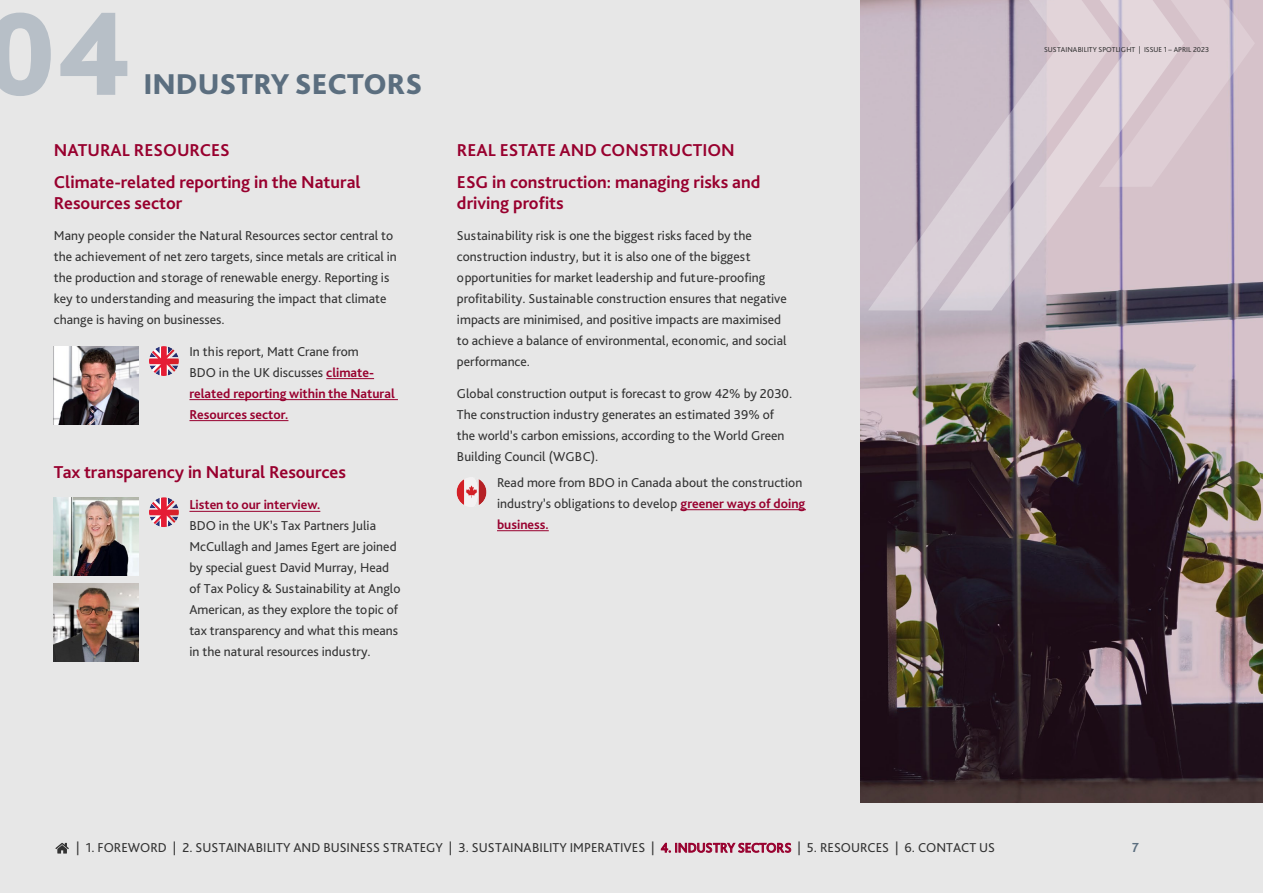
<style>
.page{position:relative;width:1263px;height:893px;background:#e7e7e7}
.page>*{position:absolute;margin:0;border:0;box-sizing:border-box;transform-origin:0 0}
.t1{font:800 123.45px "Bliss 2";color:#b7bfc7}
.t2{font:800 30px "Bliss 2";color:#5b6e7f}
.t3{font:700 18px/31.5px "Bliss 2";color:#98002e}
.t4{font:700 13.65px "Bliss 2";color:#5b6e7f}
.t5{font:13.5px/21px "Bliss Pro";color:#333}
.t6{font:700 13.5px/21px "Bliss 2";color:#98002e}
.t7{font:7.5px "Bliss Pro";color:#333}
.s1{font-family:"Bliss 2";font-weight:700;color:#98002e}
.s2{color:#98002e}
</style>
<div class="page">
<img style="left:860px;top:0;width:403px;height:803px">
<svg style="left:1184px;top:0;width:71px;height:187px"></svg>
<svg style="left:868px;top:0;width:71px;height:310px;fill:#cbbdc8"></svg>
<svg style="left:939px;top:0;width:245px;height:310px"></svg>
<svg style="left:149px;top:346px;width:30px;height:30px"></svg>
<svg style="left:149px;top:497px;width:30px;height:30px"></svg>
<img style="left:54px;top:346px;width:84px;height:78px">
<img style="left:54px;top:497px;width:84px;height:78px">
<img style="left:54px;top:583px;width:84px;height:78px">
<svg style="left:55px;top:843px;width:14px;height:10px"></svg>
<hr style="left:326px;top:378px;width:48px;height:1px;background:#98002e">
<hr style="left:189px;top:399px;width:209px;height:1px;background:#98002e">
<hr style="left:189px;top:420px;width:99px;height:1px;background:#98002e">
<hr style="left:189px;top:511px;width:131px;height:1px;background:#98002e">
<svg style="left:457px;top:477px;width:29px;height:30px"></svg>
<hr style="left:680px;top:509px;width:126px;height:1px;background:#98002e">
<hr style="left:497px;top:530px;width:52px;height:1px;background:#98002e">
<h1 class="t1" style="left:-16px;top:-23px;width:150px">04</h1>
<h2 class="t2" style="left:143px;top:65px;width:280px">INDUSTRY SECTORS</h2>
<h3 class="t3" style="left:54px;top:134px;width:308px">NATURAL RESOURCES<br>Climate-related reporting in the Natural</h3>
<h3 class="t3" style="left:54px;top:186px;width:130px">Resources sector</h3>
<p class="t5" style="left:54px;top:225px;width:344px">Many people consider the Natural Resources sector central to the achievement of net zero targets, since metals are critical in the production and storage of renewable energy. Reporting is key to understanding and measuring the impact that climate change is having on businesses.</p>
<p class="t5" style="left:189px;top:340px;width:186px">In this report, Matt Crane from<br>BDO in the UK discusses <span class="s1">climate-</span></p>
<p class="t6" style="left:189px;top:382px;width:207px">related reporting within the Natural<br>Resources sector.</p>
<h3 class="t3" style="left:54px;top:456px;width:294px">Tax transparency in Natural Resources</h3>
<p class="t6" style="left:189px;top:494px;width:132px">Listen to our interview.</p>
<p class="t5" style="left:189px;top:515px;width:212px">BDO in the UK’s Tax Partners Julia McCullagh and James Egert are joined by special guest David Murray, Head of Tax Policy &amp; Sustainability at Anglo American, as they explore the topic of tax transparency and what this means in the natural resources industry.</p>
<h3 class="t3" style="left:457px;top:134px;width:305px">REAL ESTATE AND CONSTRUCTION<br>ESG in construction: managing risks and</h3>
<h3 class="t3" style="left:457px;top:186px;width:108px">driving profits</h3>
<p class="t5" style="left:457px;top:225px;width:331px">Sustainability risk is one the biggest risks faced by the construction industry, but it is also one of the biggest opportunities for market leadership and future-proofing profitability. Sustainable construction ensures that negative impacts are minimised, and positive impacts are maximised to achieve a balance of environmental, economic, and social performance.</p>
<p class="t5" style="left:457px;top:382px;width:337px">Global construction output is forecast to grow 42% by 2030.<br>The construction industry generates an estimated 39% of the world’s carbon emissions, according to the World Green Building Council (WGBC).</p>
<p class="t5" style="left:497px;top:471px;width:310px">Read more from BDO in Canada about the construction industry’s obligations to develop <span class="s1">greener ways of doing</span></p>
<p class="t6" style="left:497px;top:513px;width:53px">business.</p>
<p class="t7" style="left:1044px;top:45px;width:166px">SUSTAINABILITY SPOTLIGHT | ISSUE 1 – APRIL 2023</p>
<p class="t5" style="left:76px;top:837px;width:920px">| 1. FOREWORD | 2. SUSTAINABILITY AND BUSINESS STRATEGY | 3. SUSTAINABILITY IMPERATIVES | <span class="s2">4. INDUSTRY SECTORS</span> | 5. RESOURCES | 6. CONTACT US</p>
<p class="t4" style="left:1132px;top:839px;width:8px">7</p>
</div>
